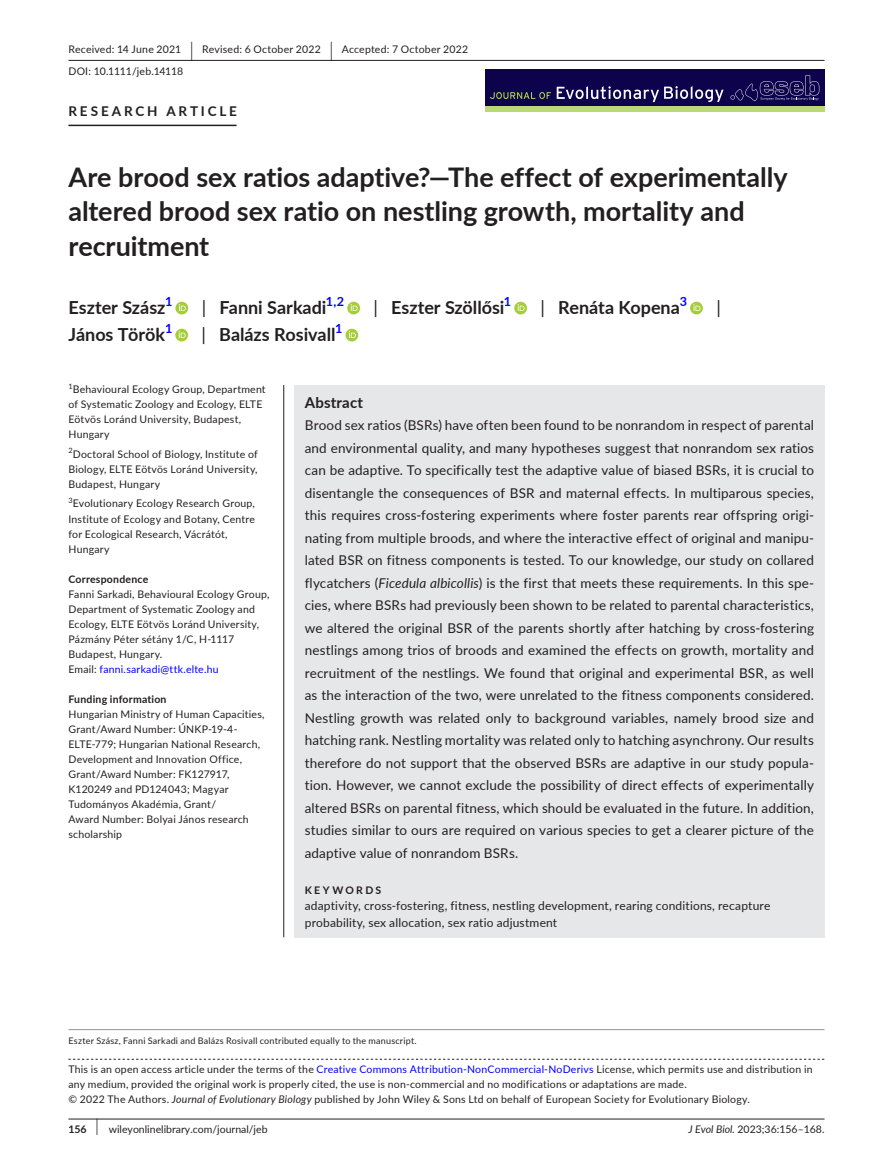
<style>
.page{position:relative;width:893px;height:1174px;background:#fff}
.page>*{position:absolute;margin:0;border:0;box-sizing:border-box;transform-origin:0 0}
.t1{font:700 27px/34.5px "Lato";color:#231f20}
.t2{font:700 18px "Lato";color:#231f20}
.t3{font:18px "Lato";color:#231f20}
.t4{font:700 15px "Lato";letter-spacing:.015em;color:#231f20}
.t5{font:13.5px/22.5px "Lato";letter-spacing:.01em;color:#231f20;text-align:justify}
.t6{font:700 13.5px "Lato";letter-spacing:.21em;color:#231f20}
.t7{font:700 12.6px "Lato";color:#00f}
.t8{font:12px/16.5px "Lato";letter-spacing:.015em;color:#231f20}
.t9{font:10.5px/15px "Lato";letter-spacing:.02em;color:#231f20}
.t10{font:10.5px "Lato";color:#231f20}
.t11{font:700 10.5px "Lato";letter-spacing:.02em;color:#231f20}
.t12{font:700 10.5px "Lato";letter-spacing:.22em;color:#231f20}
.t13{font:9px "Lato";letter-spacing:.025em;color:#231f20}
.t14{font:7.35px "Lato";color:#231f20}
.s1{font-size:19.65px}
.s2{font-weight:400}
.s3{color:#00f}
.s4{font-style:italic}
.s5{font-weight:700}
.s6{font-size:17.4px}
</style>
<div class="page">
<hr style="left:68px;top:1118px;width:756px;height:1px;background:#231f20">
<div style="left:485px;top:70px;width:339px;height:42px;background:#0d024c"></div>
<div style="left:485px;top:107px;width:339px;height:5px;background:#bad976"></div>
<svg style="left:490px;top:92px;width:61px;height:7px"></svg>
<svg style="left:557px;top:86px;width:166px;height:16px"></svg>
<svg style="left:730px;top:75px;width:89px;height:26px"></svg>
<hr style="left:68px;top:60px;width:756px;height:1px;background:#231f20">
<hr style="left:68px;top:125px;width:169px;height:1px;background:#231f20">
<div style="left:175px;top:302px;width:13px;height:12px;background:#a5cd39;border-radius:50%"></div>
<svg style="left:179px;top:304px;width:7px;height:7px"></svg>
<svg style="left:347px;top:302px;width:13px;height:12px"></svg>
<svg style="left:351px;top:304px;width:7px;height:7px"></svg>
<svg style="left:514px;top:302px;width:13px;height:12px"></svg>
<svg style="left:518px;top:304px;width:7px;height:7px"></svg>
<svg style="left:690px;top:302px;width:13px;height:12px"></svg>
<svg style="left:693px;top:304px;width:7px;height:7px"></svg>
<svg style="left:175px;top:329px;width:13px;height:12px"></svg>
<svg style="left:179px;top:331px;width:7px;height:7px"></svg>
<div style="left:345px;top:329px;width:13px;height:12px;background:#a5cd39;border-radius:50%"></div>
<svg style="left:349px;top:331px;width:7px;height:7px"></svg>
<svg style="left:68px;top:1058px;width:756px;height:1px"></svg>
<hr style="left:68px;top:1029px;width:756px;height:1px;background:#939598">
<div style="left:294px;top:385px;width:530px;height:552px;background:#e6e7e9"></div>
<hr style="left:283px;top:385px;width:1px;height:552px;background:#231f20">
<p class="t9" style="left:68px;top:38px;width:401px;line-height:21.8px">Received: 14 June 2021 <span class="s1">|</span> Revised: 6 October 2022 <span class="s1">|</span> Accepted: 7 October 2022<br>DOI: 10.1111/jeb.14118</p>
<p class="t6" style="left:68px;top:101px;width:170px">RESEARCH ARTICLE</p>
<h1 class="t1" style="left:68px;top:159px;width:721px">Are brood sex ratios adaptive?—The effect of experimentally altered brood sex ratio on nestling growth, mortality and recruitment</h1>
<h2 class="t2" style="left:68px;top:295px;width:98px">Eszter Szász</h2>
<p class="t7" style="left:165px;top:292px;width:9px">1</p>
<h2 class="t2" style="left:202px;top:295px;width:126px"><span class="s2">|</span> Fanni Sarkadi</h2>
<p class="t7" style="left:326px;top:292px;width:20px">1,2</p>
<h2 class="t2" style="left:373px;top:295px;width:132px"><span class="s2">|</span> Eszter Szöllősi</h2>
<p class="t7" style="left:504px;top:292px;width:9px">1</p>
<h2 class="t2" style="left:540px;top:295px;width:141px"><span class="s2">|</span> Renáta Kopena</h2>
<p class="t7" style="left:680px;top:292px;width:9px">3</p>
<h2 class="t3" style="left:716px;top:295px;width:6px">|</h2>
<h2 class="t2" style="left:68px;top:322px;width:98px">János Török</h2>
<p class="t7" style="left:165px;top:319px;width:9px">1</p>
<h2 class="t2" style="left:202px;top:322px;width:136px"><span class="s2">|</span> Balázs Rosivall</h2>
<p class="t7" style="left:335px;top:319px;width:9px">1</p>
<p class="t14" style="left:68px;top:381px;width:6px">1</p>
<p class="t9" style="left:68px;top:382px;width:199px;text-indent:4px">Behavioural Ecology Group, Department of Systematic Zoology and Ecology, ELTE<br>Eötvös Loránd University, Budapest,<br>Hungary</p>
<p class="t9" style="left:68px;top:446px;width:191px;text-align:justify"><sup>2</sup>Doctoral School of Biology, Institute of Biology, ELTE Eötvös Loránd University, Budapest, Hungary</p>
<p class="t9" style="left:68px;top:496px;width:188px"><sup>3</sup>Evolutionary Ecology Research Group,<br>Institute of Ecology and Botany, Centre for Ecological Research, Vácrátót,<br>Hungary</p>
<p class="t11" style="left:68px;top:571px;width:81px">Correspondence</p>
<p class="t9" style="left:68px;top:586px;width:203px">Fanni Sarkadi, Behavioural Ecology Group, Department of Systematic Zoology and Ecology, ELTE Eötvös Loránd University, Pázmány Péter sétány 1/C, H-1117<br>Budapest, Hungary.<br>Email: <span class="s3">fanni.sarkadi@ttk.elte.hu</span></p>
<p class="t11" style="left:68px;top:691px;width:100px">Funding information</p>
<p class="t9" style="left:68px;top:706px;width:198px">Hungarian Ministry of Human Capacities,<br>Grant/Award Number: ÚNKP-19-4-<br>ELTE-779; Hungarian National Research,<br>Development and Innovation Office,<br>Grant/Award Number: FK127917,<br>K120249 and PD124043; Magyar<br>Tudományos Akadémia, Grant/<br>Award Number: Bolyai János research scholarship</p>
<p class="t4" style="left:305px;top:391px;width:60px">Abstract</p>
<p class="t5" style="left:305px;top:413px;width:511px">Brood sex ratios (BSRs) have often been found to be nonrandom in respect of parental and environmental quality, and many hypotheses suggest that nonrandom sex ratios can be adaptive. To specifically test the adaptive value of biased BSRs, it is crucial to disentangle the consequences of BSR and maternal effects. In multiparous species, this requires cross-fostering experiments where foster parents rear offspring origi&shy;nating from multiple broods, and where the interactive effect of original and manipu&shy;lated BSR on fitness components is tested. To our knowledge, our study on collared flycatchers (<span class="s4">Ficedula albicollis</span>) is the first that meets these requirements. In this spe&shy;cies, where BSRs had previously been shown to be related to parental characteristics, we altered the original BSR of the parents shortly after hatching by cross-fostering nestlings among trios of broods and examined the effects on growth, mortality and recruitment of the nestlings. We found that original and experimental BSR, as well as the interaction of the two, were unrelated to the fitness components considered.<br>Nestling growth was related only to background variables, namely brood size and hatching rank. Nestling mortality was related only to hatching asynchrony. Our results therefore do not support that the observed BSRs are adaptive in our study popula&shy;tion. However, we cannot exclude the possibility of direct effects of experimentally altered BSRs on parental fitness, which should be evaluated in the future. In addition, studies similar to ours are required on various species to get a clearer picture of the adaptive value of nonrandom BSRs.</p>
<p class="t12" style="left:305px;top:882px;width:78px">KEYWORDS</p>
<p class="t8" style="left:305px;top:897px;width:467px">adaptivity, cross-fostering, fitness, nestling development, rearing conditions, recapture probability, sex allocation, sex ratio adjustment</p>
<p class="t13" style="left:68px;top:1033px;width:350px">Eszter Szász, Fanni Sarkadi and Balázs Rosivall contributed equally to the manuscript.</p>
<p class="t9" style="left:68px;top:1061px;width:746px">This is an open access article under the terms of the <span class="s3">Creative Commons Attribution-NonCommercial-NoDerivs</span> License, which permits use and distribution in any medium, provided the original work is properly cited, the use is non-commercial and no modifications or adaptations are made.<br>© 2022 The Authors. <span class="s4">Journal of Evolutionary Biology</span> published by John Wiley &amp; Sons Ltd on behalf of European Society for Evolutionary Biology.</p>
<p class="t10" style="left:68px;top:1121px;width:201px"><span class="s5">156</span> <span class="s6">|</span> wileyonlinelibrary.com/journal/jeb</p>
<p class="t10" style="left:688px;top:1121px;width:138px"><span class="s4">J Evol Biol.</span> 2023;36:156–168.</p>
</div>
